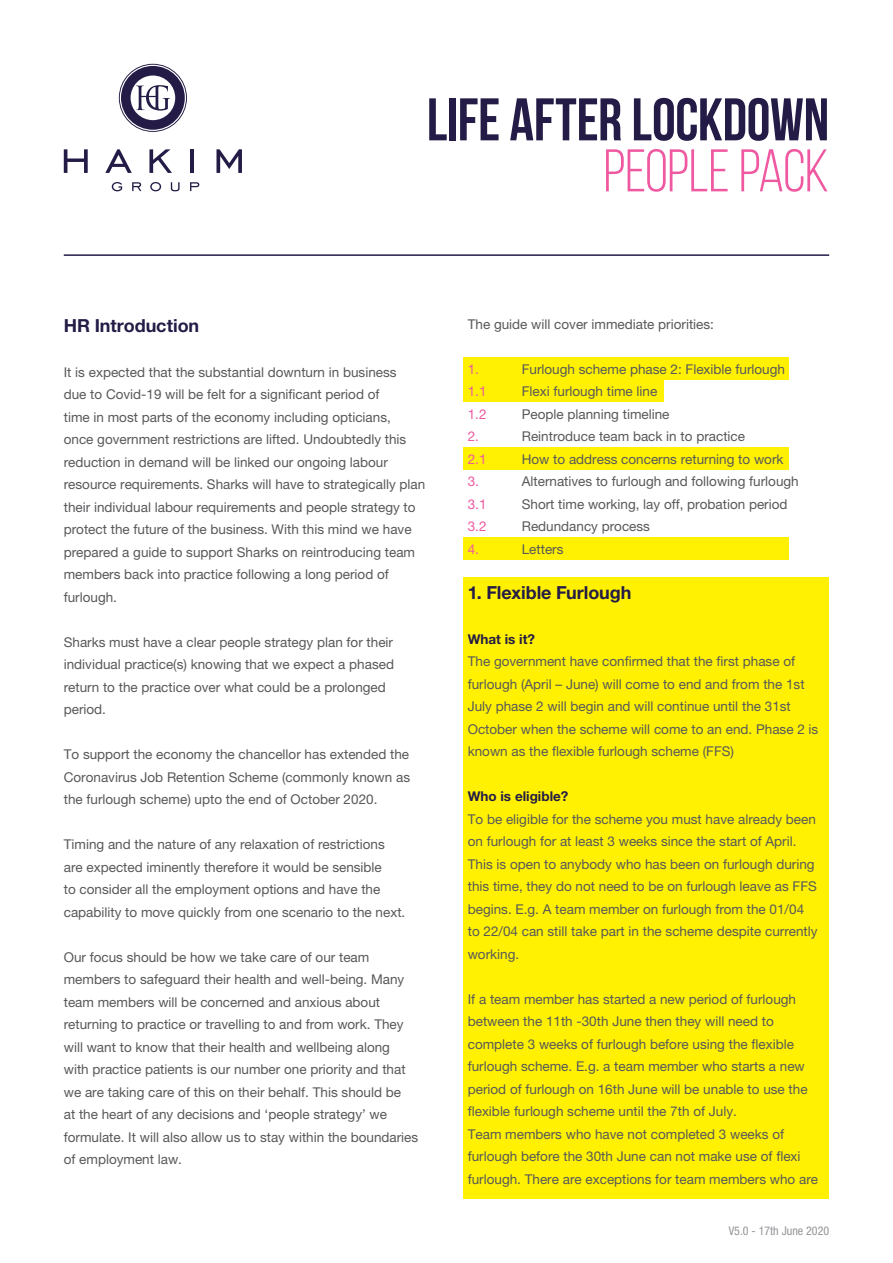
<style>
.page{position:relative;width:893px;height:1263px;background:#fff}
.page>*{position:absolute;margin:0;border:0;box-sizing:border-box;transform-origin:0 0}
.t1{font:700 60px "Bebas Neue";letter-spacing:-.005em;color:#241c46}
.t2{font:60px "Bebas Neue";letter-spacing:-.01em;color:#ef59a1}
.t3{font:700 18px "Helvetica Neue LT Pro";letter-spacing:-.005em;color:#241c46}
.t4{font:13.5px/22.5px "Helvetica Neue LT Pro";color:#57585a}
.t5{font:13.5px "Helvetica Neue LT Pro";color:#ef59a1}
.t6{font:700 13.5px "Helvetica Neue LT Pro";color:#241c46}
.t7{font:condensed 12px "Helvetica Neue LT Pro";color:#939598}
</style>
<div class="page">
<div style="left:463px;top:357px;width:326px;height:22px;background:#fff101"></div>
<div style="left:463px;top:379px;width:201px;height:23px;background:#fff101"></div>
<div style="left:463px;top:577px;width:366px;height:622px;background:#fff101"></div>
<div style="left:463px;top:448px;width:326px;height:22px;background:#fff101"></div>
<div style="left:463px;top:537px;width:326px;height:22px;background:#fff101"></div>
<hr style="left:64px;top:254px;width:765px;height:2px;background:#241c46">
<svg style="left:119px;top:64px;width:68px;height:68px"></svg>
<svg style="left:64px;top:149px;width:24px;height:24px"></svg>
<svg style="left:105px;top:149px;width:27px;height:24px"></svg>
<svg style="left:149px;top:149px;width:23px;height:24px"></svg>
<hr style="left:190px;top:149px;width:4px;height:24px;background:#241c46">
<svg style="left:216px;top:149px;width:26px;height:24px"></svg>
<svg style="left:112px;top:182px;width:10px;height:9px"></svg>
<svg style="left:132px;top:182px;width:9px;height:9px"></svg>
<svg style="left:150px;top:182px;width:11px;height:9px"></svg>
<svg style="left:171px;top:182px;width:9px;height:9px"></svg>
<svg style="left:190px;top:182px;width:9px;height:9px"></svg>
<p class="t1" style="left:427px;top:87px;width:404px">LIFE AFTER LOCKDOWN</p>
<p class="t2" style="left:604px;top:139px;width:227px">PEOPLE PACK</p>
<p class="t3" style="left:64px;top:314px;width:137px">HR Introduction</p>
<p class="t4" style="left:64px;top:361px;width:363px">It is expected that the substantial downturn in business<br>due to Covid-19 will be felt for a significant period of<br>time in most parts of the economy including opticians,<br>once government restrictions are lifted. Undoubtedly this reduction in demand will be linked our ongoing labour resource requirements. Sharks will have to strategically plan their individual labour requirements and people strategy to protect the future of the business. With this mind we have prepared a guide to support Sharks on reintroducing team members back into practice following a long period of furlough.</p>
<p class="t4" style="left:64px;top:631px;width:332px">Sharks must have a clear people strategy plan for their individual practice(s) knowing that we expect a phased return to the practice over what could be a prolonged period.</p>
<p class="t4" style="left:64px;top:743px;width:348px;text-align:justify">To support the economy the chancellor has extended the Coronavirus Job Retention Scheme (commonly known as the furlough scheme) upto the end of October 2020.</p>
<p class="t4" style="left:64px;top:833px;width:343px">Timing and the nature of any relaxation of restrictions are expected iminently therefore it would be sensible<br>to consider all the employment options and have the capability to move quickly from one scenario to the next.</p>
<p class="t4" style="left:64px;top:946px;width:356px">Our focus should be how we take care of our team members to safeguard their health and well-being. Many team members will be concerned and anxious about returning to practice or travelling to and from work. They will want to know that their health and wellbeing along with practice patients is our number one priority and that we are taking care of this on their behalf. This should be<br>at the heart of any decisions and ‘people strategy’ we formulate. It will also allow us to stay within the boundaries of employment law.</p>
<p class="t4" style="left:468px;top:312px;width:248px">The guide will cover immediate priorities:</p>
<p class="t5" style="left:468px;top:361px;width:13px">1.</p>
<p class="t4" style="left:522px;top:357px;width:265px">Furlough scheme phase 2: Flexible furlough</p>
<p class="t5" style="left:468px;top:383px;width:20px">1.1</p>
<p class="t4" style="left:522px;top:380px;width:137px">Flexi furlough time line</p>
<p class="t5" style="left:468px;top:406px;width:20px">1.2</p>
<p class="t4" style="left:522px;top:402px;width:149px">People planning timeline</p>
<p class="t5" style="left:468px;top:428px;width:13px">2.</p>
<p class="t4" style="left:522px;top:425px;width:225px">Reintroduce team back in to practice</p>
<p class="t5" style="left:468px;top:451px;width:20px">2.1</p>
<p class="t4" style="left:522px;top:447px;width:263px">How to address concerns returning to work</p>
<p class="t5" style="left:468px;top:473px;width:13px">3.</p>
<p class="t4" style="left:522px;top:470px;width:279px">Alternatives to furlough and following furlough</p>
<p class="t5" style="left:468px;top:496px;width:20px">3.1</p>
<p class="t4" style="left:522px;top:492px;width:267px">Short time working, lay off, probation period</p>
<p class="t5" style="left:468px;top:518px;width:20px">3.2</p>
<p class="t4" style="left:522px;top:515px;width:130px">Redundancy process</p>
<p class="t5" style="left:468px;top:541px;width:13px">4.</p>
<p class="t4" style="left:522px;top:537px;width:43px">Letters</p>
<p class="t3" style="left:468px;top:581px;width:165px">1. Flexible Furlough</p>
<p class="t6" style="left:468px;top:630px;width:69px">What is it?</p>
<p class="t4" style="left:468px;top:650px;width:352px">The government have confirmed that the first phase of furlough (April – June) will come to end and from the 1st July phase 2 will begin and will continue until the 31st October when the scheme will come to an end. Phase 2 is known as the flexible furlough scheme (FFS)</p>
<p class="t6" style="left:468px;top:788px;width:102px">Who is eligible?</p>
<p class="t4" style="left:468px;top:807px;width:351px">To be eligible for the scheme you must have already been on furlough for at least 3 weeks since the start of April.<br>This is open to anybody who has been on furlough during this time, they do not need to be on furlough leave as FFS begins. E.g. A team member on furlough from the 01/04 to 22/04 can still take part in the scheme despite currently working.</p>
<p class="t4" style="left:468px;top:987px;width:341px">If a team member has started a new period of furlough between the 11th -30th June then they will need to complete 3 weeks of furlough before using the flexible furlough scheme. E.g. a team member who starts a new period of furlough on 16th June will be unable to use the flexible furlough scheme until the 7th of July.</p>
<p class="t4" style="left:468px;top:1122px;width:352px">Team members who have not completed 3 weeks of furlough before the 30th June can not make use of flexi furlough. There are exceptions for team members who are</p>
<p class="t7" style="left:729px;top:1224px;width:102px">V5.0 - 17th June 2020</p>
</div>
